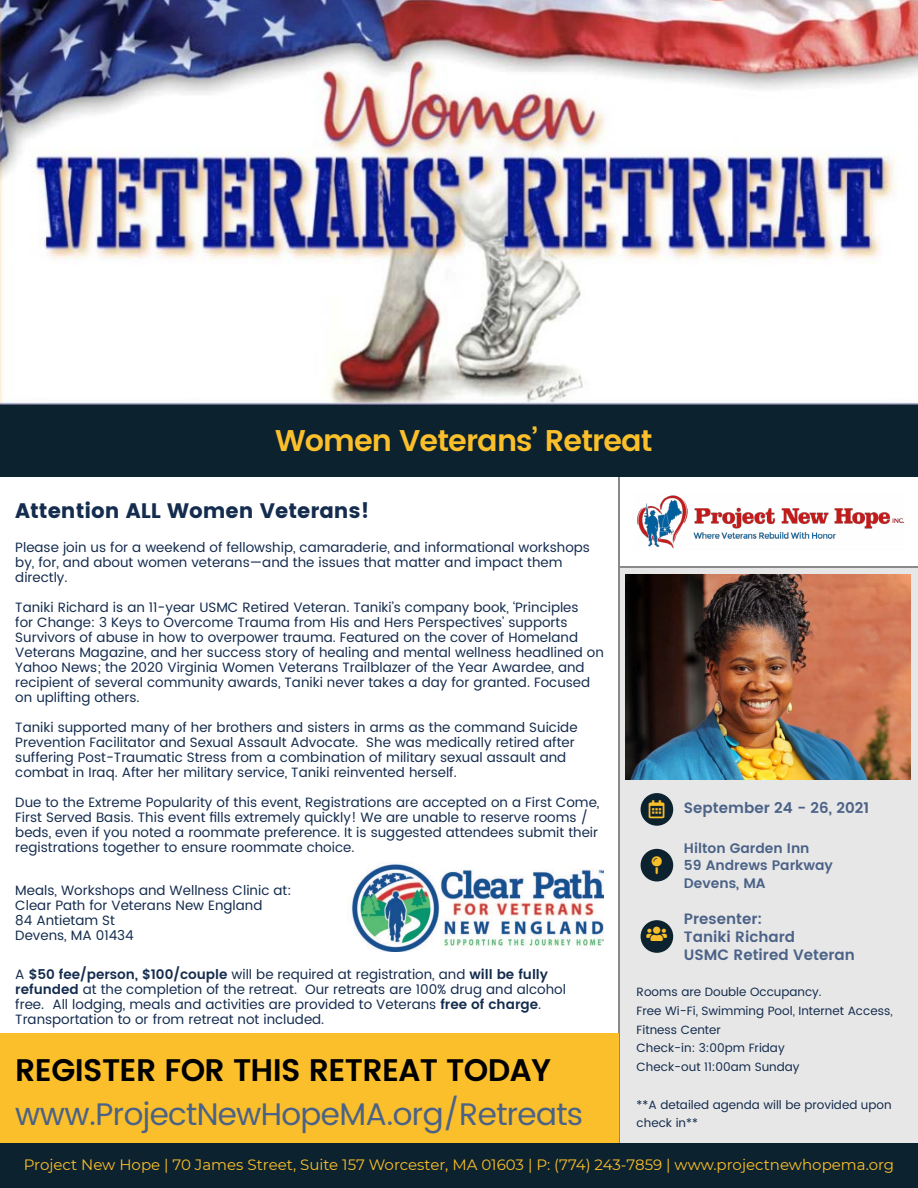
<style>
.page{position:relative;width:918px;height:1188px;background:#fff}
.page>*{position:absolute;margin:0;border:0;box-sizing:border-box;transform-origin:0 0}
.t1{font:31.2px "Poppins";letter-spacing:-.02em;color:#4b6287}
.t2{font:600 31.2px "Poppins";letter-spacing:-.02em;color:#000}
.t3{font:600 30px "Poppins";letter-spacing:-.03em;color:#fbbf2b}
.t4{font:21px "Poppins";color:#142c4e}
.t5{font:15px "Montserrat";color:#fbbf2b}
.t6{font:600 15px/18px "Poppins";color:#4b6287}
.t7{font:600 13.8px/16.5px "Poppins";color:#4b6287}
.t8{font:13.5px/15px "Poppins";color:#142c4e}
.t9{font:12px/18.8px "Poppins";color:#142c4e}
.s1{font-weight:600}
</style>
<div class="page">
<div style="left:619px;top:567px;width:299px;height:585px;background:#e7e7e7"></div>
<hr style="left:619px;top:465px;width:1px;height:690px;background:#898989">
<div style="left:0;top:1143px;width:918px;height:45px;background:#0c222e"></div>
<img style="left:637px;top:495px;width:267px;height:54px">
<div style="left:0;top:361px;width:918px;height:115px;background:#0c222e"></div>
<img style="left:0;top:0;width:918px;height:404px">
<div style="left:0;top:1034px;width:619px;height:109px;background:#fbbf2b"></div>
<div style="left:641px;top:793px;width:32px;height:33px;background:#0c222e;border-radius:50%"></div>
<div style="left:641px;top:849px;width:32px;height:32px;background:#0c222e;border-radius:50%"></div>
<div style="left:641px;top:920px;width:32px;height:33px;background:#0c222e;border-radius:50%"></div>
<hr style="left:620px;top:566px;width:298px;height:2px;background:#898989">
<img style="left:625px;top:574px;width:285px;height:205px">
<img style="left:351px;top:863px;width:253px;height:89px">
<h2 class="t3" style="left:275px;top:418px;width:379px">Women Veterans’ Retreat</h2>
<h3 class="t4" style="left:15px;top:499px;width:355px">Attention ALL Women Veterans!</h3>
<p class="t8" style="left:15px;top:540px;width:576px">Please join us for a weekend of fellowship, camaraderie, and informational workshops by, for, and about women veterans—and the issues that matter and impact them directly.</p>
<p class="t8" style="left:15px;top:600px;width:590px">Taniki Richard is an 11-year USMC Retired Veteran. Taniki’s company book, ‘Principles<br>for Change: 3 Keys to Overcome Trauma from His and Hers Perspectives’ supports Survivors of abuse in how to overpower trauma. Featured on the cover of Homeland Veterans Magazine, and her success story of healing and mental wellness headlined on Yahoo News; the 2020 Virginia Women Veterans Trailblazer of the Year Awardee, and recipient of several community awards, Taniki never takes a day for granted. Focused on uplifting others.</p>
<p class="t8" style="left:15px;top:720px;width:564px">Taniki supported many of her brothers and sisters in arms as the command Suicide Prevention Facilitator and Sexual Assault Advocate. She was medically retired after suffering Post-Traumatic Stress from a combination of military sexual assault and combat in Iraq. After her military service, Taniki reinvented herself.</p>
<p class="t8" style="left:15px;top:795px;width:586px">Due to the Extreme Popularity of this event, Registrations are accepted on a First Come, First Served Basis. This event fills extremely quickly! We are unable to reserve rooms / beds, even if you noted a roommate preference. It is suggested attendees submit their registrations together to ensure roommate choice.</p>
<p class="t8" style="left:15px;top:883px;width:278px">Meals, Workshops and Wellness Clinic at:<br>Clear Path for Veterans New England<br>84 Antietam St<br>Devens, MA 01434</p>
<p class="t8" style="left:15px;top:967px;width:552px">A <span class="s1">$50 fee/person, $100/couple</span> will be required at registration, and <span class="s1">will be fully refunded</span> at the completion of the retreat. Our retreats are 100% drug and alcohol free. All lodging, meals and activities are provided to Veterans <span class="s1">free of charge</span>.<br>Transportation to or from retreat not included.</p>
<h1 class="t2" style="left:15px;top:1046px;width:537px">REGISTER FOR THIS RETREAT TODAY</h1>
<h1 class="t1" style="left:15px;top:1091px;width:569px">www.ProjectNewHopeMA.org/Retreats</h1>
<p class="t6" style="left:684px;top:799px;width:187px">September 24 - 26, 2021</p>
<p class="t7" style="left:684px;top:841px;width:151px">Hilton Garden Inn<br>59 Andrews Parkway</p>
<p class="t7" style="left:684px;top:875px;width:83px">Devens, MA</p>
<p class="t6" style="left:684px;top:910px;width:172px">Presenter:<br>Taniki Richard<br>USMC Retired Veteran</p>
<p class="t9" style="left:637px;top:983px;width:257px">Rooms are Double Occupancy.<br>Free Wi-Fi, Swimming Pool, Internet Access,<br>Fitness Center<br>Check-in: 3:00pm Friday<br>Check-out 11:00am Sunday</p>
<p class="t9" style="left:637px;top:1095px;width:257px">**A detailed agenda will be provided upon check in**</p>
<p class="t5" style="left:24px;top:1154px;width:872px">Project New Hope | 70 James Street, Suite 157 Worcester, MA 01603 | P: (774) 243-7859 | www.projectnewhopema.org</p>
</div>
